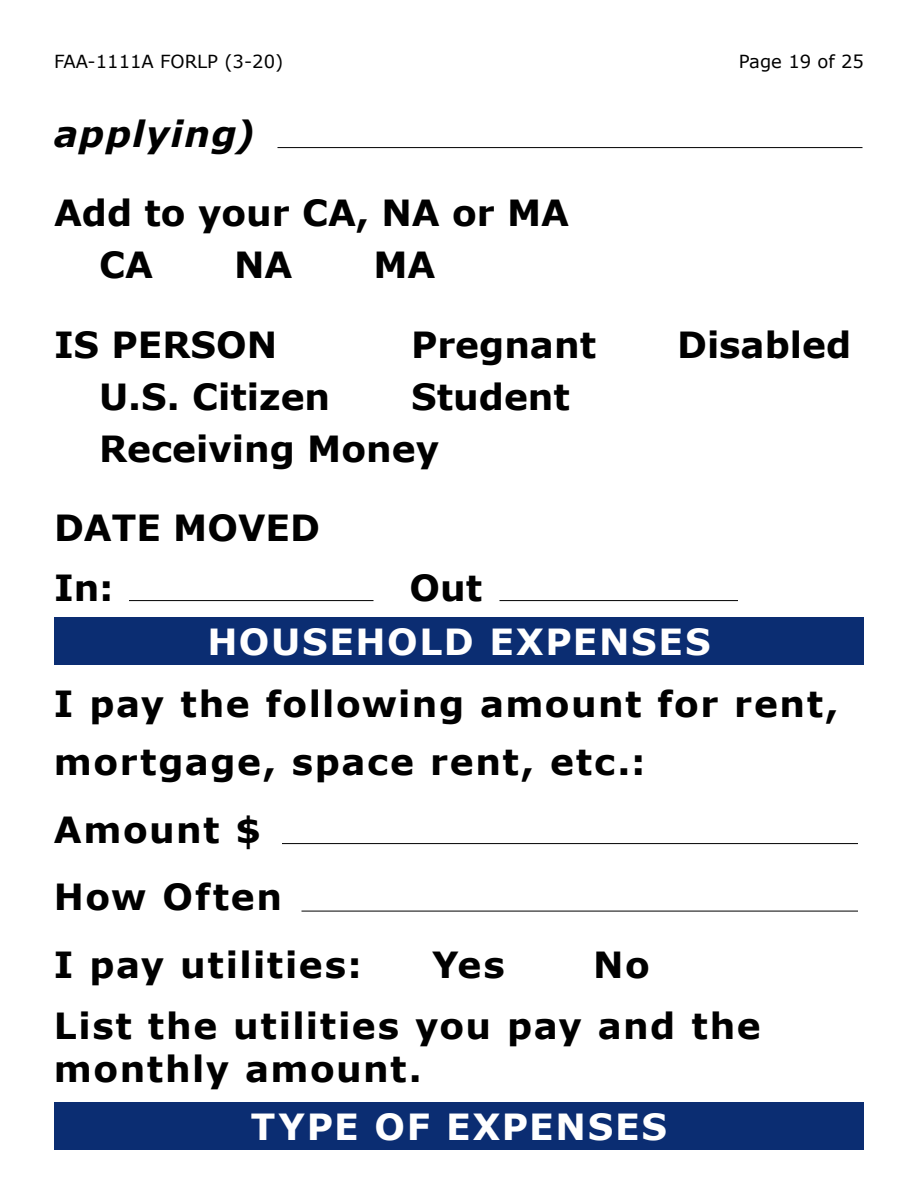
<style>
.page{position:relative;width:918px;height:1188px;background:#fff}
.page>*{position:absolute;margin:0;border:0;box-sizing:border-box;transform-origin:0 0}
.t1{font:700 36px/67.5px "Verdana";letter-spacing:.035em;color:#000}
.t2{font:700 36px/52.2px "Verdana";color:#000}
.t3{font:700 36px "Verdana";letter-spacing:.045em;color:#fff}
.t4{font:italic 700 36px "Verdana";letter-spacing:.035em;color:#000}
.t5{font:18px "Verdana";color:#000}
</style>
<div class="page">
<hr style="left:302px;top:911px;width:556px;height:1px;background:#000">
<hr style="left:282px;top:843px;width:576px;height:1px;background:#000">
<hr style="left:500px;top:600px;width:238px;height:1px;background:#000">
<hr style="left:129px;top:600px;width:245px;height:1px;background:#000">
<hr style="left:278px;top:147px;width:584px;height:1px;background:#000">
<div style="left:54px;top:617px;width:810px;height:48px;background:#0b2d72"></div>
<div style="left:54px;top:1102px;width:810px;height:48px;background:#0b2d72"></div>
<p class="t5" style="left:54px;top:49px;width:231px">FAA-1111A FORLP (3-20)</p>
<p class="t5" style="left:739px;top:49px;width:127px">Page 19 of 25</p>
<p class="t4" style="left:54px;top:108px;width:203px">applying)</p>
<p class="t2" style="left:99px;top:186px;width:472px;text-indent:-45px">Add to your CA, NA or MA<br>CA</p>
<p class="t1" style="left:234px;top:231px;width:60px">NA</p>
<p class="t1" style="left:373px;top:231px;width:64px">MA</p>
<p class="t2" style="left:54px;top:318px;width:225px">IS PERSON</p>
<p class="t2" style="left:411px;top:318px;width:187px">Pregnant</p>
<p class="t2" style="left:677px;top:318px;width:176px">Disabled</p>
<p class="t2" style="left:99px;top:370px;width:233px">U.S. Citizen</p>
<p class="t2" style="left:99px;top:370px;width:472px;text-indent:312px">Student<br>Receiving Money</p>
<p class="t2" style="left:54px;top:498px;width:267px;line-height:59.7px">DATE MOVED<br>In:</p>
<p class="t1" style="left:410px;top:553px;width:74px">Out</p>
<p class="t3" style="left:207px;top:616px;width:505px">HOUSEHOLD EXPENSES</p>
<p class="t1" style="left:54px;top:674px;width:786px;line-height:58.5px">I pay the following amount for rent, mortgage, space rent, etc.:</p>
<p class="t1" style="left:54px;top:795px;width:309px">Amount $<br>How Often<br>I pay utilities:</p>
<p class="t1" style="left:54px;top:934px;width:708px;line-height:61.2px;text-indent:539px">No<br>List the utilities you pay and the</p>
<p class="t1" style="left:54px;top:1035px;width:369px">monthly amount.</p>
<p class="t3" style="left:251px;top:1101px;width:418px">TYPE OF EXPENSES</p>
<p class="t1" style="left:432px;top:930px;width:74px">Yes</p>
</div>
